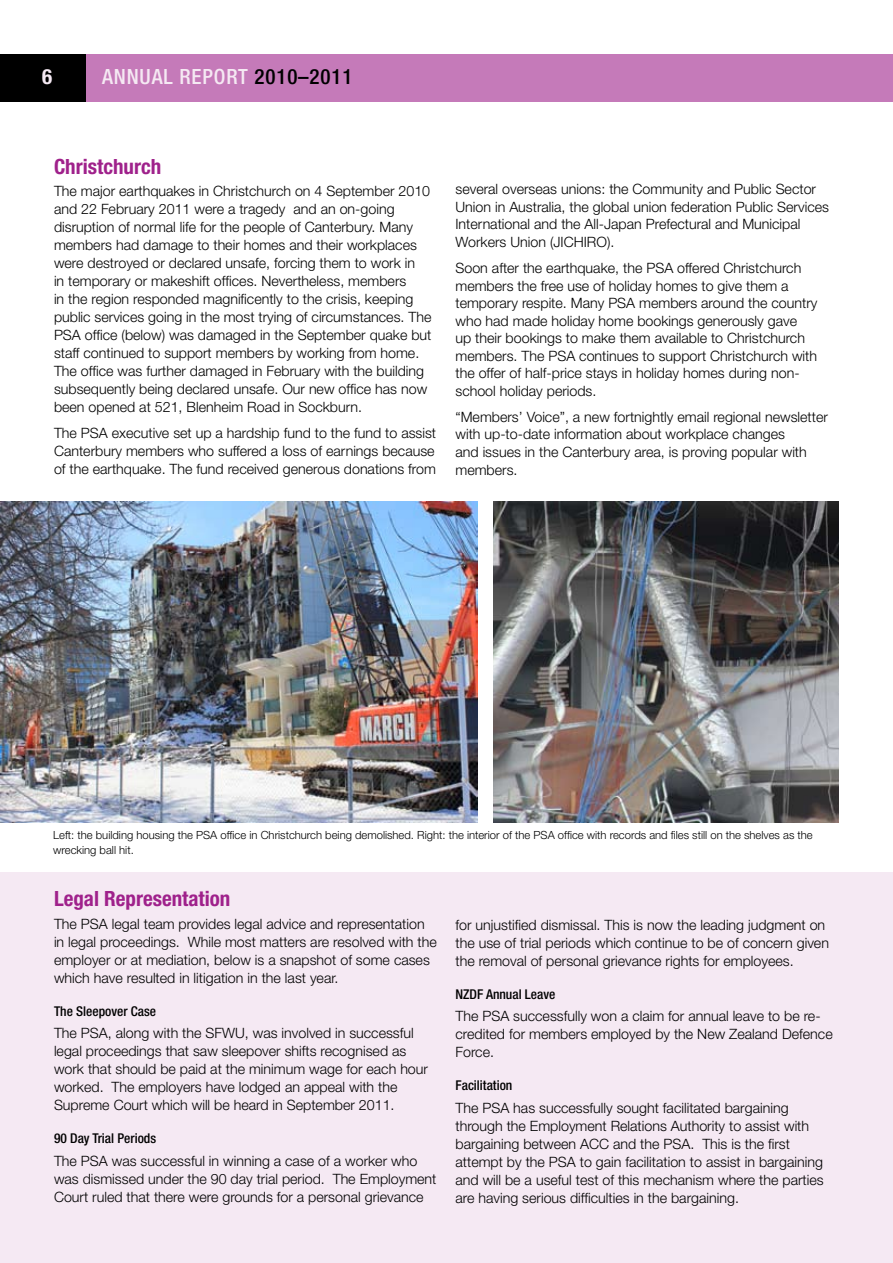
<style>
.page{position:relative;width:893px;height:1263px;background:#fff}
.page>*{position:absolute;margin:0;border:0;box-sizing:border-box;transform-origin:0 0}
.t1{font:700 condensed 21px "Helvetica Neue";color:#9f218b}
.t2{font:500 condensed 21px "Helvetica Neue";color:#f5e9f3}
.t3{font:500 condensed 21px "Helvetica Neue";letter-spacing:.04em;color:#000}
.t4{font:700 condensed 21px "Helvetica Neue";color:#f5e9f3}
.t5{font:300 14.25px/18px "Helvetica Neue";color:#000}
.t6{font:500 condensed 13.5px "Helvetica Neue";color:#000}
.t7{font:300 11.25px/14.7px "Helvetica Neue";color:#000}
</style>
<div class="page">
<div style="left:0;top:54px;width:893px;height:47px;background:#c57ab9"></div>
<div style="left:0;top:54px;width:85px;height:47px;background:#000"></div>
<div style="left:0;top:873px;width:893px;height:390px;background:#f5e9f3"></div>
<img style="left:0;top:502px;width:478px;height:320px">
<img style="left:493px;top:502px;width:346px;height:320px">
<h1 class="t4" style="left:42px;top:64px;width:12px">6</h1>
<h1 class="t2" style="left:102px;top:64px;width:25px">Annual</h1>
<h1 class="t2" style="left:179px;top:64px;width:25px">Report</h1>
<h1 class="t3" style="left:255px;top:64px;width:99px">2010–2011</h1>
<h1 class="t1" style="left:54px;top:153px;width:109px">Christchurch</h1>
<p class="t5" style="left:54px;top:181px;width:379px">The major earthquakes in Christchurch on 4 September 2010 and 22 February 2011 were a tragedy and an on-going disruption of normal life for the people of Canterbury. Many members had damage to their homes and their workplaces were destroyed or declared unsafe, forcing them to work in<br>in temporary or makeshift offices. Nevertheless, members<br>in the region responded magnificently to the crisis, keeping public services going in the most trying of circumstances. The PSA office (below) was damaged in the September quake but staff continued to support members by working from home.<br>The office was further damaged in February with the building subsequently being declared unsafe. Our new office has now been opened at 521, Blenheim Road in Sockburn.</p>
<p class="t5" style="left:54px;top:424px;width:384px;text-align:justify">The PSA executive set up a hardship fund to the fund to assist Canterbury members who suffered a loss of earnings because of the earthquake. The fund received generous donations from</p>
<p class="t5" style="left:455px;top:180px;width:375px;line-height:17.5px">several overseas unions: the Community and Public Sector Union in Australia, the global union federation Public Services International and the All-Japan Prefectural and Municipal Workers Union (JICHIRO).</p>
<p class="t5" style="left:455px;top:259px;width:363px;line-height:17.5px">Soon after the earthquake, the PSA offered Christchurch members the free use of holiday homes to give them a temporary respite. Many PSA members around the country who had made holiday home bookings generously gave<br>up their bookings to make them available to Christchurch members. The PSA continues to support Christchurch with the offer of half-price stays in holiday homes during non&shy;school holiday periods.</p>
<p class="t5" style="left:455px;top:407px;width:374px">“Members’ Voice”, a new fortnightly email regional newsletter with up-to-date information about workplace changes<br>and issues in the Canterbury area, is proving popular with members.</p>
<p class="t7" style="left:53px;top:827px;width:761px">Left: the building housing the PSA office in Christchurch being demolished. Right: the interior of the PSA office with records and files still on the shelves as the wrecking ball hit.</p>
<h1 class="t1" style="left:54px;top:886px;width:178px">Legal Representation</h1>
<p class="t5" style="left:54px;top:914px;width:384px">The PSA legal team provides legal advice and representation in legal proceedings. While most matters are resolved with the employer or at mediation, below is a snapshot of some cases which have resulted in litigation in the last year.</p>
<p class="t6" style="left:54px;top:1003px;width:104px">The Sleepover Case</p>
<p class="t5" style="left:54px;top:1024px;width:376px">The PSA, along with the SFWU, was involved in successful legal proceedings that saw sleepover shifts recognised as work that should be paid at the minimum wage for each hour worked. The employers have lodged an appeal with the Supreme Court which will be heard in September 2011.</p>
<p class="t6" style="left:54px;top:1130px;width:104px">90 Day Trial Periods</p>
<p class="t5" style="left:54px;top:1151px;width:384px">The PSA was successful in winning a case of a worker who was dismissed under the 90 day trial period. The Employment<br>Court ruled that there were grounds for a personal grievance</p>
<p class="t5" style="left:455px;top:915px;width:375px">for unjustified dismissal. This is now the leading judgment on the use of trial periods which continue to be of concern given the removal of personal grievance rights for employees.</p>
<p class="t6" style="left:455px;top:986px;width:101px">NZDF Annual Leave</p>
<p class="t5" style="left:455px;top:1007px;width:379px">The PSA successfully won a claim for annual leave to be re&shy;credited for members employed by the New Zealand Defence<br>Force.</p>
<p class="t6" style="left:455px;top:1077px;width:58px">Facilitation</p>
<p class="t5" style="left:455px;top:1098px;width:370px">The PSA has successfully sought facilitated bargaining through the Employment Relations Authority to assist with bargaining between ACC and the PSA. This is the first attempt by the PSA to gain facilitation to assist in bargaining and will be a useful test of this mechanism where the parties are having serious difficulties in the bargaining.</p>
</div>
